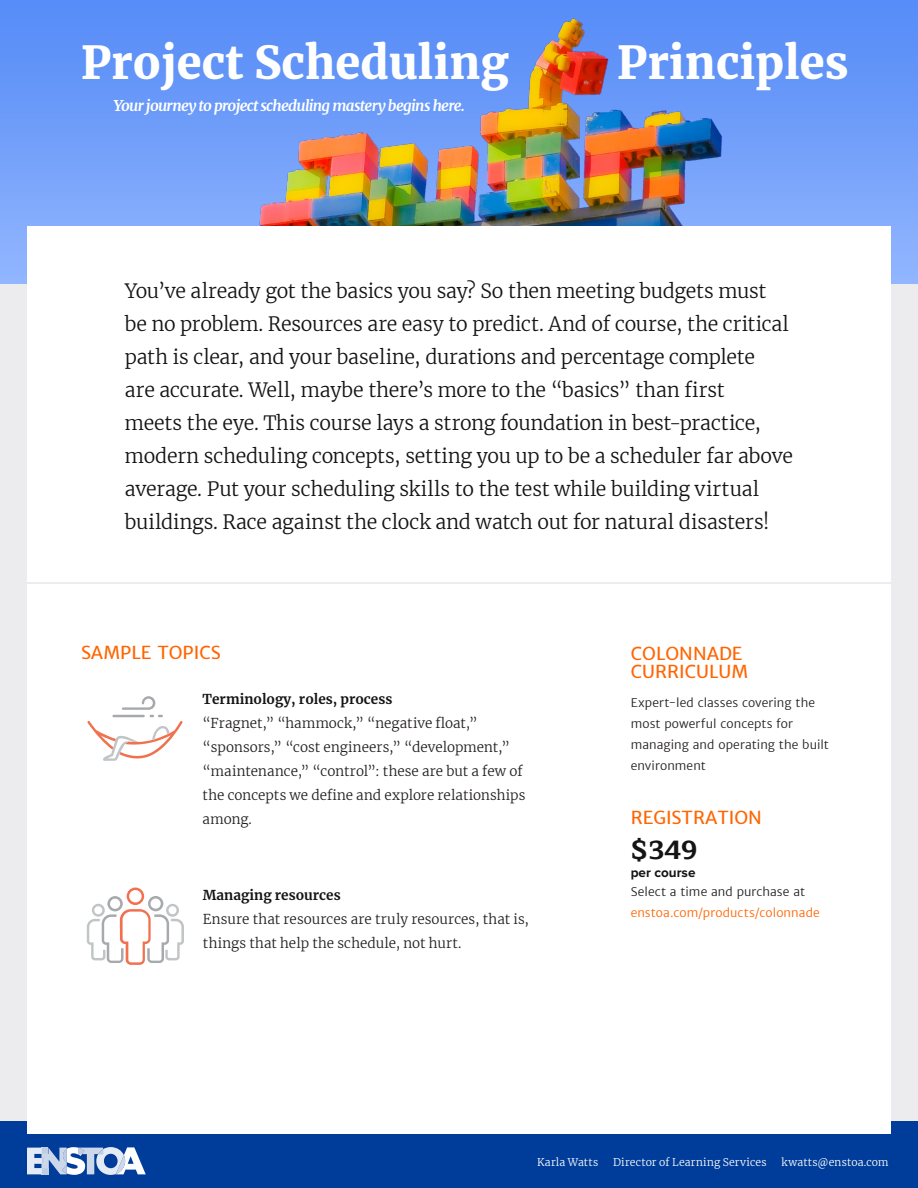
<style>
.page{position:relative;width:918px;height:1188px;background:#fff}
.page>*{position:absolute;margin:0;border:0;box-sizing:border-box;transform-origin:0 0}
.course-title{font:900 45px "Merriweather";color:#fff}
.common-feature{font:700 27px "Maitree";color:#141414}
.course-description{font:300 19.5px/33px "Merriweather";letter-spacing:-.01em;color:#141414}
.topics{font:18px/18px "Merriweather Sans";color:#ff6500}
.course-subtitle{font:italic 700 15px "Merriweather";letter-spacing:-.045em;color:#fff}
.topic-description{font:300 13.5px/24px "Merriweather";letter-spacing:.005em;color:#231f20}
.topic-name{font:700 13.5px "Merriweather";color:#141414}
.common-feature-2{font:700 13.5px "Proxima Nova";color:#141414}
.common-feature-descr{font:300 12px/21px "Merriweather Sans";letter-spacing:.01em;color:#231f20}
.common-feature-descr-2{font:300 12px/21px "Merriweather Sans";letter-spacing:.01em;color:#ff6500}
.t1{font:300 10.5px "Merriweather";letter-spacing:.02em;color:#fff}
.s1{color:#231f20}
</style>
<div class="page">
<div style="left:0;top:283px;width:54px;height:838px;background:#ececee"></div>
<div style="left:864px;top:283px;width:54px;height:838px;background:#ececee"></div>
<img style="left:0;top:0;width:918px;height:283px">
<div style="left:0;top:1121px;width:918px;height:67px;background:#003d9a"></div>
<img style="left:72px;top:0;width:696px;height:227px">
<div style="left:27px;top:227px;width:864px;height:907px;background:#fff"></div>
<svg style="left:27px;top:1147px;width:119px;height:28px"></svg>
<hr style="left:0;top:582px;width:918px;height:2px;background:#ececee">
<svg style="left:87px;top:888px;width:97px;height:77px"></svg>
<svg style="left:87px;top:696px;width:96px;height:65px"></svg>
<p class="course-title" style="left:81px;top:31px;width:429px">Project Scheduling</p>
<p class="course-subtitle" style="left:113px;top:95px;width:353px">Your journey to project scheduling mastery begins here.</p>
<p class="course-title" style="left:617px;top:31px;width:233px">Principles</p>
<p class="course-description" style="left:125px;top:274px;width:670px">You’ve already got the basics you say? So then meeting budgets must be no problem. Resources are easy to predict. And of course, the critical path is clear, and your baseline, durations and percentage complete<br>are accurate. Well, maybe there’s more to the “basics” than first<br>meets the eye. This course lays a strong foundation in best-practice, modern scheduling concepts, setting you up to be a scheduler far above average. Put your scheduling skills to the test while building virtual buildings. Race against the clock and watch out for natural disasters!</p>
<p class="topics" style="left:81px;top:643px;width:141px">SAMPLE TOPICS</p>
<p class="topic-name" style="left:203px;top:690px;width:191px">Terminology, roles, process</p>
<p class="topic-description" style="left:203px;top:711px;width:324px">“Fragnet,” “hammock,” “negative float,” “sponsors,” “cost engineers,” “development,” “maintenance,” “control”: these are but a few of the concepts we define and explore relationships among.</p>
<p class="topic-name" style="left:203px;top:886px;width:139px">Managing resources</p>
<p class="topic-description" style="left:203px;top:907px;width:328px">Ensure that resources are truly resources, that is, things that help the schedule, not hurt.</p>
<p class="topics" style="left:631px;top:644px;width:119px">COLONNADE<br>CURRICULUM</p>
<p class="common-feature-descr" style="left:631px;top:692px;width:200px">Expert-led classes covering the most powerful concepts for managing and operating the built environment</p>
<p class="topics" style="left:631px;top:808px;width:133px">REGISTRATION</p>
<p class="common-feature" style="left:631px;top:827px;width:68px">$349</p>
<p class="common-feature-2" style="left:631px;top:867px;width:66px">per course</p>
<p class="common-feature-descr-2" style="left:631px;top:881px;width:191px"><span class="s1">Select a time and purchase at </span>enstoa.com/products/colonnade</p>
<p class="t1" style="left:537px;top:1155px;width:63px">Karla Watts</p>
<p class="t1" style="left:613px;top:1155px;width:155px">Director of Learning Services</p>
<p class="t1" style="left:782px;top:1155px;width:109px">kwatts@enstoa.com</p>
</div>
